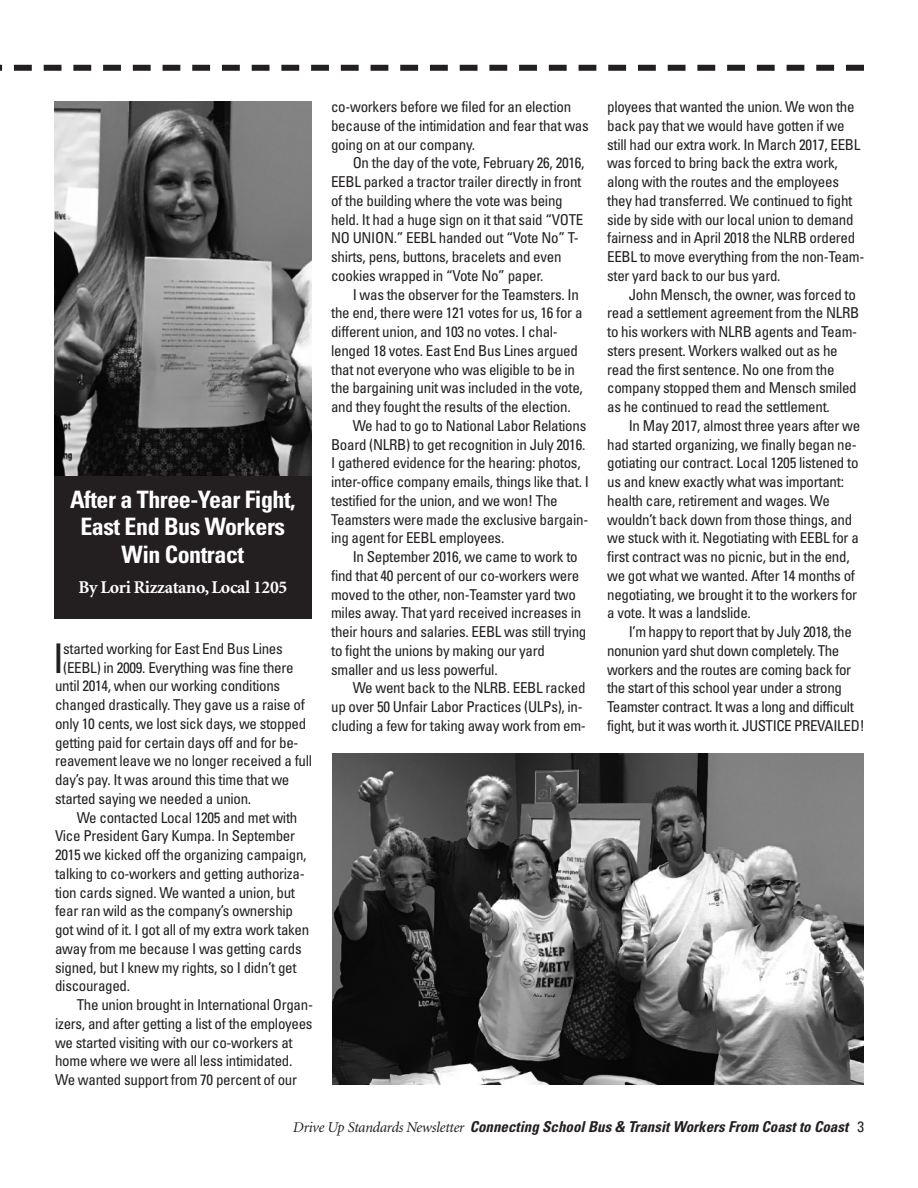
<style>
.page{position:relative;width:918px;height:1188px;background:#fff}
.page>*{position:absolute;margin:0;border:0;box-sizing:border-box;transform-origin:0 0}
.t1{font:condensed 40.95px "Univers";color:#231f20}
.t2{font:700 condensed 24px/27.3px "Univers";letter-spacing:-.02em;color:#fff;text-align:center}
.t3{font:700 18px "Minion";letter-spacing:-.02em;color:#fff}
.t4{font:condensed 15px/18.8px "Univers";letter-spacing:-.02em;color:#231f20}
.t5{font:italic 700 condensed 15px "Univers";color:#231f20}
.s1{font-family:"Minion";font-weight:400;font-stretch:normal}
.s2{font-weight:400;font-style:normal}
</style>
<div class="page">
<svg style="left:0;top:65px;width:835px;height:6px"></svg>
<div style="left:846px;top:65px;width:18px;height:6px;background:#231f20"></div>
<img style="left:54px;top:101px;width:258px;height:375px">
<div style="left:54px;top:476px;width:258px;height:142px;background:#231f20"></div>
<img style="left:332px;top:754px;width:532px;height:330px">
<h2 class="t2" style="left:70px;top:488px;width:227px">After a Three-Year Fight,<br>East End Bus Workers<br>Win Contract</h2>
<p class="t3" style="left:78px;top:580px;width:210px">By Lori Rizzatano,Local 1205</p>
<h1 class="t1" style="left:53px;top:643px;width:13px">I</h1>
<p class="t4" style="left:63px;top:640px;width:221px">started working for East End Bus Lines</p>
<p class="t4" style="left:63px;top:659px;width:232px">(EEBL) in 2009. Everything was fine there</p>
<p class="t4" style="left:55px;top:678px;width:227px">until 2014, when our working conditions</p>
<p class="t4" style="left:55px;top:697px;width:251px">changed drastically. They gave us a raise of</p>
<p class="t4" style="left:55px;top:715px;width:253px">only 10 cents, we lost sick days, we stopped</p>
<p class="t4" style="left:55px;top:734px;width:245px">getting paid for certain days off and for be-</p>
<p class="t4" style="left:55px;top:753px;width:259px">reavement leave we no longer received a full</p>
<p class="t4" style="left:55px;top:772px;width:236px">day’s pay. It was around this time that we</p>
<p class="t4" style="left:55px;top:790px;width:198px">started saying we needed a union.</p>
<p class="t4" style="left:77px;top:809px;width:222px">We contacted Local 1205 and met with</p>
<p class="t4" style="left:55px;top:828px;width:241px">Vice President Gary Kumpa. In September</p>
<p class="t4" style="left:55px;top:847px;width:253px">2015 we kicked off the organizing campaign,</p>
<p class="t4" style="left:55px;top:865px;width:251px">talking to co-workers and getting authoriza-</p>
<p class="t4" style="left:55px;top:884px;width:242px">tion cards signed. We wanted a union, but</p>
<p class="t4" style="left:55px;top:903px;width:239px">fear ran wild as the company’s ownership</p>
<p class="t4" style="left:55px;top:922px;width:256px">got wind of it. I got all of my extra work taken</p>
<p class="t4" style="left:55px;top:940px;width:248px">away from me because I was getting cards</p>
<p class="t4" style="left:55px;top:959px;width:243px">signed, but I knew my rights, so I didn’t get</p>
<p class="t4" style="left:55px;top:978px;width:77px">discouraged.</p>
<p class="t4" style="left:77px;top:997px;width:238px">The union brought in International Organ-</p>
<p class="t4" style="left:55px;top:1015px;width:259px">izers, and after getting a list of the employees</p>
<p class="t4" style="left:55px;top:1034px;width:239px">we started visiting with our co-workers at</p>
<p class="t4" style="left:55px;top:1053px;width:239px">home where we were all less intimidated.</p>
<p class="t4" style="left:55px;top:1072px;width:243px">We wanted support from 70 percent of our</p>
<p class="t4" style="left:331px;top:99px;width:259px">co-workers before we filed for an election because of the intimidation and fear that was going on at our company.</p>
<p class="t4" style="left:331px;top:155px;width:255px;text-indent:22px">On the day of the vote, February 26, 2016, EEBL parked a tractor trailer directly in front of the building where the vote was being held. It had a huge sign on it that said “VOTE NO UNION.” EEBL handed out “Vote No” T&shy;shirts, pens, buttons, bracelets and even cookies wrapped in “Vote No” paper.</p>
<p class="t4" style="left:353px;top:286px;width:228px">I was the observer for the Teamsters. In</p>
<p class="t4" style="left:331px;top:305px;width:253px">the end, there were 121 votes for us, 16 for a</p>
<p class="t4" style="left:331px;top:324px;width:228px">different union, and 103 no votes. I chal-</p>
<p class="t4" style="left:331px;top:342px;width:248px">lenged 18 votes. East End Bus Lines argued</p>
<p class="t4" style="left:331px;top:361px;width:246px">that not everyone who was eligible to be in</p>
<p class="t4" style="left:331px;top:380px;width:253px">the bargaining unit was included in the vote,</p>
<p class="t4" style="left:331px;top:399px;width:241px">and they fought the results of the election.</p>
<p class="t4" style="left:353px;top:417px;width:235px">We had to go to National Labor Relations</p>
<p class="t4" style="left:331px;top:436px;width:256px">Board (NLRB) to get recognition in July 2016.</p>
<p class="t4" style="left:331px;top:455px;width:251px">I gathered evidence for the hearing: photos,</p>
<p class="t4" style="left:331px;top:474px;width:259px">inter-office company emails, things like that. I</p>
<p class="t4" style="left:331px;top:492px;width:228px">testified for the union, and we won! The</p>
<p class="t4" style="left:331px;top:511px;width:259px">Teamsters were made the exclusive bargain-</p>
<p class="t4" style="left:331px;top:530px;width:175px">ing agent for EEBL employees.</p>
<p class="t4" style="left:353px;top:549px;width:226px">In September 2016, we came to work to</p>
<p class="t4" style="left:331px;top:567px;width:250px">find that 40 percent of our co-workers were</p>
<p class="t4" style="left:331px;top:586px;width:246px">moved to the other, non-Teamster yard two</p>
<p class="t4" style="left:331px;top:605px;width:252px">miles away. That yard received increases in</p>
<p class="t4" style="left:331px;top:624px;width:257px">their hours and salaries. EEBL was still trying</p>
<p class="t4" style="left:331px;top:642px;width:215px">to fight the unions by making our yard</p>
<p class="t4" style="left:331px;top:661px;width:168px">smaller and us less powerful.</p>
<p class="t4" style="left:353px;top:680px;width:234px">We went back to the NLRB. EEBL racked</p>
<p class="t4" style="left:331px;top:699px;width:253px">up over 50 Unfair Labor Practices (ULPs), in-</p>
<p class="t4" style="left:331px;top:717px;width:256px">cluding a few for taking away work from em-</p>
<p class="t4" style="left:607px;top:99px;width:259px">ployees that wanted the union. We won the back pay that we would have gotten if we still had our extra work. In March 2017, EEBL was forced to bring back the extra work, along with the routes and the employees they had transferred. We continued to fight side by side with our local union to demand fairness and in April 2018 the NLRB ordered EEBL to move everything from the non-Team&shy;ster yard back to our bus yard.</p>
<p class="t4" style="left:607px;top:286px;width:254px;text-indent:22px">John Mensch, the owner, was forced to read a settlement agreement from the NLRB to his workers with NLRB agents and Team&shy;sters present. Workers walked out as he read the first sentence. No one from the company stopped them and Mensch smiled as he continued to read the settlement.</p>
<p class="t4" style="left:607px;top:417px;width:255px;text-indent:22px">In May 2017, almost three years after we had started organizing, we finally began ne&shy;gotiating our contract. Local 1205 listened to us and knew exactly what was important: health care, retirement and wages. We wouldn’t back down from those things, and we stuck with it. Negotiating with EEBL for a first contract was no picnic, but in the end, we got what we wanted. After 14 months of negotiating, we brought it to the workers for a vote. It was a landslide.</p>
<p class="t4" style="left:607px;top:624px;width:259px;text-indent:22px">I’m happy to report that by July 2018, the nonunion yard shut down completely. The workers and the routes are coming back for the start of this school year under a strong Teamster contract. It was a long and difficult fight, but it was worth it. JUSTICE PREVAILED!</p>
<p class="t5" style="left:293px;top:1121px;width:573px"><span class="s1">Drive Up Standards Newsletter</span> Connecting School Bus &amp; Transit Workers From Coast to Coast <span class="s2">3</span></p>
</div>
